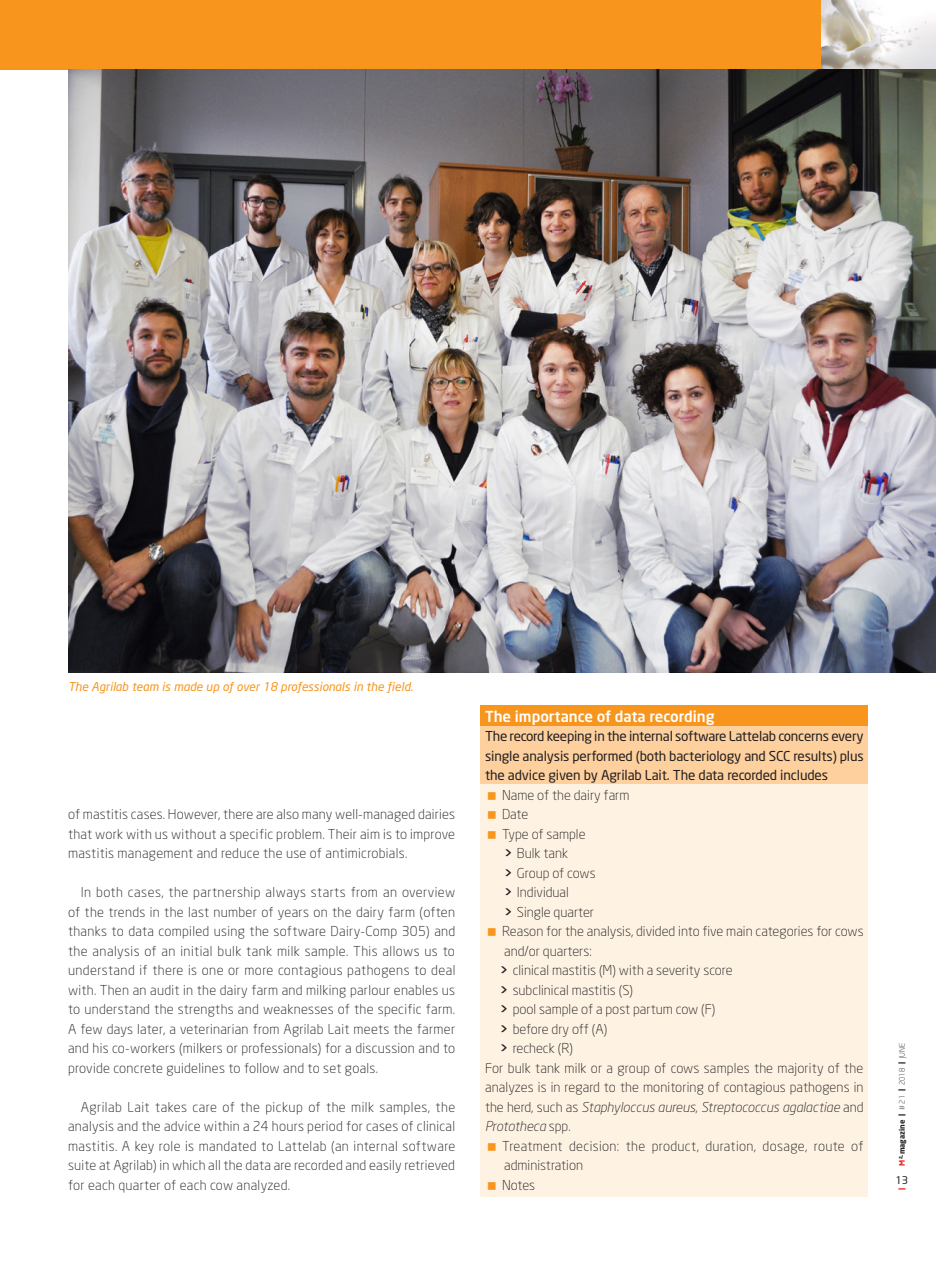
<style>
.page{position:relative;width:936px;height:1263px;background:#fff}
.page>*{position:absolute;margin:0;border:0;box-sizing:border-box;transform-origin:0 0}
.t1{font:500 15px "Neo Sans";color:#fff}
.t2{font:300 13.5px/19.5px "Neo Sans";color:#231f20;text-align:justify}
.t3{font:13.5px/19.5px "Neo Sans";letter-spacing:-.01em;color:#231f20;text-align:justify}
.t4{font:italic 300 13.5px "Neo Sans";color:#231f20}
.t5{font:300 13.5px "Neo Sans";letter-spacing:.025em;color:#231f20}
.t6{font:italic 12px "Neo Sans";color:#f7951d}
.t7{font:10.5px "Neo Sans";color:#231f20}
.t8{font:700 7.5px "Neo Sans";color:#231f20}
.t9{font:700 7.5px "Neo Sans";color:#ee1d23}
.s1{font-weight:500}
.s2{font-style:normal}
.s3{color:#ee1d23}
.s4{font-weight:300}
</style>
<div class="page">
<div style="left:0;top:0;width:935px;height:70px;background:#f7951d"></div>
<img style="left:821px;top:0;width:114px;height:70px">
<img style="left:68px;top:70px;width:867px;height:603px">
<div style="left:480px;top:705px;width:387px;height:23px;background:#f7951d"></div>
<div style="left:480px;top:726px;width:387px;height:61px;background:#fdd09e"></div>
<div style="left:480px;top:785px;width:387px;height:22px;background:#fef3e3"></div>
<div style="left:480px;top:804px;width:387px;height:22px;background:#fef3e3"></div>
<div style="left:480px;top:824px;width:387px;height:22px;background:#fef3e3"></div>
<div style="left:480px;top:843px;width:387px;height:22px;background:#fef3e3"></div>
<div style="left:480px;top:863px;width:387px;height:22px;background:#fef3e3"></div>
<div style="left:480px;top:882px;width:387px;height:22px;background:#fef3e3"></div>
<div style="left:480px;top:902px;width:387px;height:22px;background:#fef3e3"></div>
<div style="left:480px;top:921px;width:387px;height:42px;background:#fef3e3"></div>
<div style="left:480px;top:960px;width:387px;height:22px;background:#fef3e3"></div>
<div style="left:480px;top:980px;width:387px;height:22px;background:#fef3e3"></div>
<div style="left:480px;top:999px;width:387px;height:22px;background:#fef3e3"></div>
<div style="left:480px;top:1019px;width:387px;height:22px;background:#fef3e3"></div>
<div style="left:480px;top:1038px;width:387px;height:22px;background:#fef3e3"></div>
<div style="left:480px;top:1058px;width:387px;height:80px;background:#fef3e3"></div>
<div style="left:480px;top:1136px;width:387px;height:41px;background:#fef3e3"></div>
<div style="left:480px;top:1175px;width:387px;height:22px;background:#fef3e3"></div>
<p class="t6" style="left:68px;top:679px;width:346px">The Agrilab team is made up of over 18 professionals in the field.</p>
<p class="t2" style="left:68px;top:804px;width:388px">of mastitis cases. However, there are also many well-managed dairies that work with us without a specific problem. Their aim is to improve mastitis management and reduce the use of antimicrobials.</p>
<p class="t2" style="left:68px;top:882px;width:389px;text-indent:13px">In both cases, the partnership always starts from an overview of the trends in the last number of years on the dairy farm (often thanks to data compiled using the software Dairy-Comp 305) and the analysis of an initial bulk tank milk sample. This allows us to understand if there is one or more contagious pathogens to deal with. Then an audit in the dairy farm and milking parlour enables us to understand the strengths and weaknesses of the specific farm.<br>A few days later, a veterinarian from Agrilab Lait meets the farmer and his co-workers (milkers or professionals) for a discussion and to provide concrete guidelines to follow and to set goals.</p>
<p class="t2" style="left:68px;top:1097px;width:389px;text-indent:13px">Agrilab Lait takes care of the pickup of the milk samples, the analysis and the advice within a 24 hours period for cases of clinical mastitis. A key role is mandated to Lattelab (an internal software suite at Agrilab) in which all the data are recorded and easily retrieved for each quarter of each cow analyzed.</p>
<p class="t1" style="left:485px;top:707px;width:231px">The importance of data recording</p>
<p class="t3" style="left:485px;top:726px;width:380px">The record keeping in the internal software Lattelab concerns every single analysis performed (both bacteriology and SCC results) plus the advice given by Agrilab Lait. The data recorded includes</p>
<p class="t2" style="left:502px;top:785px;width:129px">Name of the dairy farm</p>
<p class="t2" style="left:502px;top:804px;width:28px">Date</p>
<p class="t2" style="left:502px;top:824px;width:85px">Type of sample</p>
<p class="t2" style="left:504px;top:843px;width:66px"><span class="s1">&gt;</span> Bulk tank</p>
<p class="t2" style="left:504px;top:863px;width:93px"><span class="s1">&gt;</span> Group of cows</p>
<p class="t2" style="left:504px;top:882px;width:66px"><span class="s1">&gt;</span> Individual</p>
<p class="t2" style="left:504px;top:902px;width:91px"><span class="s1">&gt;</span> Single quarter</p>
<p class="t2" style="left:502px;top:921px;width:363px">Reason for the analysis, divided into five main categories for cows</p>
<p class="t2" style="left:504px;top:941px;width:89px">and/or quarters:</p>
<p class="t2" style="left:500px;top:960px;width:234px"><span class="s1">&gt;</span> clinical mastitis (M) with a severity score</p>
<p class="t2" style="left:500px;top:980px;width:135px"><span class="s1">&gt;</span> subclinical mastitis (S)</p>
<p class="t2" style="left:500px;top:999px;width:217px"><span class="s1">&gt;</span> pool sample of a post partum cow (F)</p>
<p class="t2" style="left:500px;top:1019px;width:109px"><span class="s1">&gt;</span> before dry off (A)</p>
<p class="t2" style="left:500px;top:1038px;width:75px"><span class="s1">&gt;</span> recheck (R)</p>
<p class="t2" style="left:485px;top:1058px;width:380px">For bulk tank milk or a group of cows samples the majority of the</p>
<p class="t2" style="left:485px;top:1077px;width:380px">analyzes is in regard to the monitoring of contagious pathogens in</p>
<p class="t4" style="left:485px;top:1098px;width:380px"><span class="s2">the herd, such as</span> Staphyloccus aureus<span class="s2">,</span> Streptococcus agalactiae <span class="s2">and</span></p>
<p class="t4" style="left:485px;top:1118px;width:87px">Prototheca <span class="s2">spp.</span></p>
<p class="t5" style="left:502px;top:1137px;width:363px">Treatment decision: the product, duration, dosage, route of</p>
<p class="t2" style="left:504px;top:1155px;width:80px">administration</p>
<p class="t2" style="left:502px;top:1175px;width:35px">Notes</p>
<p class="t8" style="left:897px;top:1165px;width:124px;rotate:-90deg"><span class="s3">M</span><sup>2</sup>-magazine | <span class="s4"># 21</span> | <span class="s4">2018</span> | <span class="s4">JUNE</span></p>
<p class="t9" style="left:896px;top:1190px;width:4px;rotate:-90deg">|</p>
<p class="t7" style="left:895px;top:1174px;width:14px">13</p>
</div>
